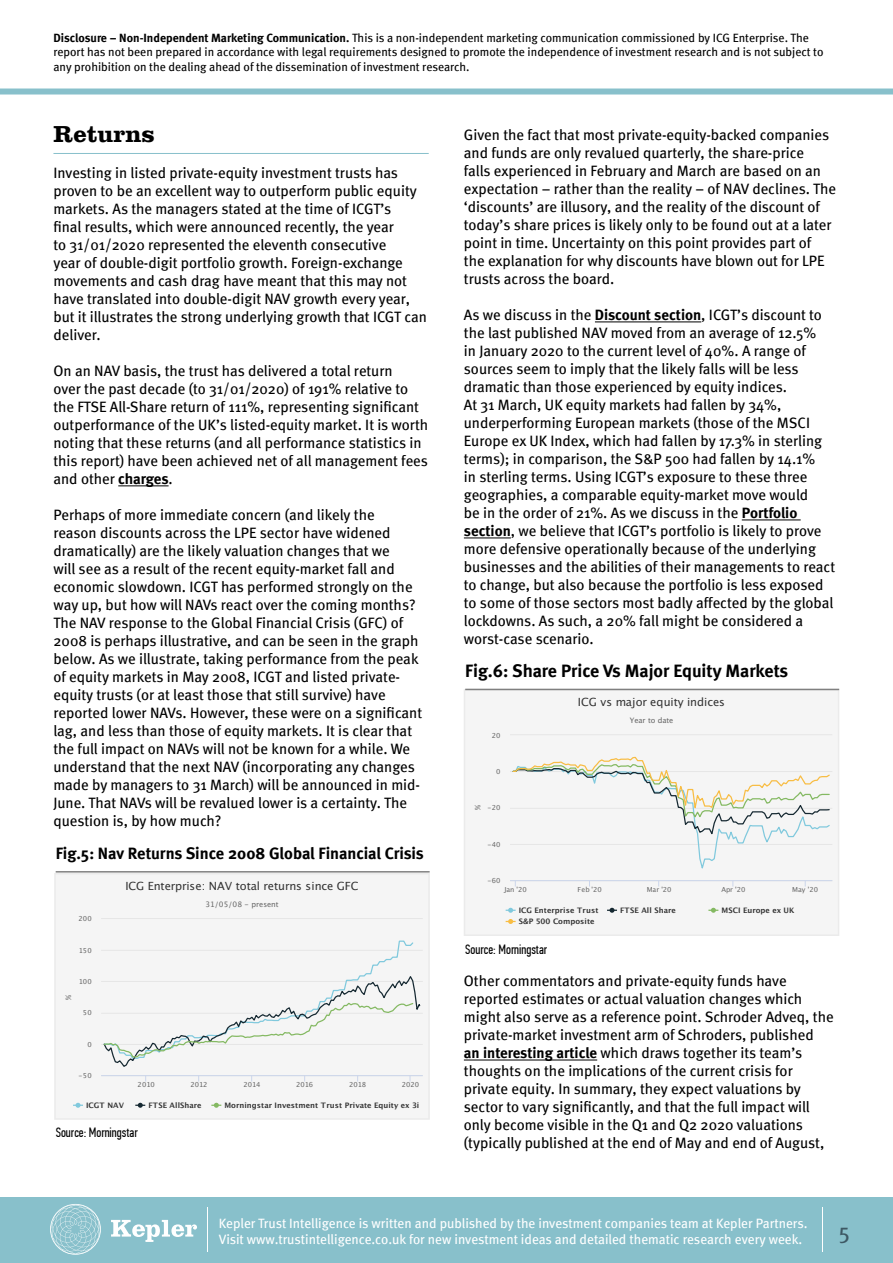
<style>
.page{position:relative;width:893px;height:1263px;background:#fff}
.page>*{position:absolute;margin:0;border:0;box-sizing:border-box;transform-origin:0 0}
.t1{font:700 24px "Clarendon LT Std";color:#000}
.t2{font:22.5px "Meta";color:#3d5864}
.t3{font:700 18px "Meta";color:#000}
.t4{font:700 16.5px "Meta";color:#000}
.t5{font:15px/18px "Meta";color:#000}
.t6{font:13.5px/16.2px "Meta";color:#fff}
.t7{font:13.5px "PF Din Text Comp Pro";color:#000}
.t8{font:12px/14.4px "Meta";color:#000}
.t9{font:11.25px "Lucida Grande";letter-spacing:-.01em;color:#333}
.t10{font:700 7.5px "Lucida Grande";letter-spacing:.01em;color:#333}
.t11{font:7.5px "Lucida Grande";letter-spacing:-.005em;color:#666}
.t12{font:6.9px "Lucida Grande";letter-spacing:.005em;color:#666}
.s1{font-family:"Meta Bold LF"}
</style>
<div class="page">
<div style="left:0;top:1197px;width:893px;height:66px;background:#88c0cb"></div>
<svg style="left:111px;top:1220px;width:86px;height:22px"></svg>
<svg style="left:50px;top:1204px;width:51px;height:51px"></svg>
<hr style="left:207px;top:1207px;width:1px;height:44px;background:#fff">
<div style="left:0;top:89px;width:893px;height:6px;background:#88c0cb"></div>
<hr style="left:822px;top:1207px;width:1px;height:44px;background:#fff">
<hr style="left:595px;top:322px;width:106px;height:1px;background:#000">
<hr style="left:742px;top:520px;width:59px;height:1px;background:#000">
<hr style="left:464px;top:538px;width:47px;height:1px;background:#000">
<hr style="left:464px;top:1060px;width:133px;height:1px;background:#000">
<hr style="left:53px;top:153px;width:376px;height:1px;background:#88c0cb">
<hr style="left:118px;top:486px;width:51px;height:1px;background:#000">
<div style="left:464px;top:691px;width:375px;height:244px;background:#f5f5f5"></div>
<hr style="left:510px;top:844px;width:322px;height:1px;background:#e6e6e6">
<hr style="left:510px;top:808px;width:322px;height:1px;background:#e6e6e6">
<hr style="left:510px;top:771px;width:322px;height:1px;background:#e6e6e6">
<hr style="left:510px;top:734px;width:322px;height:1px;background:#e6e6e6">
<hr style="left:510px;top:880px;width:322px;height:1px;background:#ccd6eb">
<svg style="left:512px;top:756px;width:318px;height:113px"></svg>
<svg style="left:506px;top:908px;width:10px;height:5px"></svg>
<svg style="left:607px;top:908px;width:10px;height:5px"></svg>
<svg style="left:708px;top:908px;width:10px;height:5px"></svg>
<svg style="left:506px;top:919px;width:10px;height:5px"></svg>
<div style="left:464px;top:689px;width:375px;height:247px;border:2px solid #ebebeb"></div>
<hr style="left:465px;top:689px;width:374px;height:1px;background:#808080">
<div style="left:55px;top:874px;width:374px;height:245px;background:#f5f5f5"></div>
<hr style="left:101px;top:1044px;width:322px;height:1px;background:#e6e6e6">
<hr style="left:101px;top:1013px;width:322px;height:1px;background:#e6e6e6">
<hr style="left:101px;top:981px;width:322px;height:1px;background:#e6e6e6">
<hr style="left:101px;top:950px;width:322px;height:1px;background:#e6e6e6">
<hr style="left:101px;top:918px;width:322px;height:1px;background:#e6e6e6">
<hr style="left:101px;top:1075px;width:322px;height:1px;background:#ccd6eb">
<svg style="left:103px;top:940px;width:318px;height:127px"></svg>
<svg style="left:73px;top:1103px;width:10px;height:5px"></svg>
<svg style="left:135px;top:1103px;width:10px;height:5px"></svg>
<svg style="left:211px;top:1103px;width:10px;height:5px"></svg>
<div style="left:54px;top:873px;width:376px;height:247px;border:2px solid #ebebeb"></div>
<hr style="left:56px;top:871px;width:374px;height:1px;background:#808080">
<p class="t8" style="left:53px;top:30px;width:771px"><span class="s1">Disclosure – Non-Independent Marketing Communication.</span> This is a non-independent marketing communication commissioned by ICG Enterprise. The report has not been prepared in accordance with legal requirements designed to promote the independence of investment research and is not subject to any prohibition on the dealing ahead of the dissemination of investment research.</p>
<h1 class="t1" style="left:53px;top:119px;width:103px">Returns</h1>
<p class="t5" style="left:53px;top:163px;width:375px">Investing in listed private-equity investment trusts has proven to be an excellent way to outperform public equity markets. As the managers stated at the time of ICGT’s<br>final results, which were announced recently, the year<br>to 31/01/2020 represented the eleventh consecutive<br>year of double-digit portfolio growth. Foreign-exchange movements and cash drag have meant that this may not have translated into double-digit NAV growth every year, but it illustrates the strong underlying growth that ICGT can deliver.</p>
<p class="t5" style="left:53px;top:361px;width:376px">On an NAV basis, the trust has delivered a total return<br>over the past decade (to 31/01/2020) of 191% relative to the FTSE All-Share return of 111%, representing significant outperformance of the UK’s listed-equity market. It is worth noting that these returns (and all performance statistics in this report) have been achieved net of all management fees and other <span class="s1">charges</span>.</p>
<p class="t5" style="left:53px;top:505px;width:370px">Perhaps of more immediate concern (and likely the<br>reason discounts across the LPE sector have widened dramatically) are the likely valuation changes that we<br>will see as a result of the recent equity-market fall and economic slowdown. ICGT has performed strongly on the way up, but how will NAVs react over the coming months?<br>The NAV response to the Global Financial Crisis (GFC) of 2008 is perhaps illustrative, and can be seen in the graph below. As we illustrate, taking performance from the peak of equity markets in May 2008, ICGT and listed private&shy;equity trusts (or at least those that still survive) have reported lower NAVs. However, these were on a significant lag, and less than those of equity markets. It is clear that the full impact on NAVs will not be known for a while. We understand that the next NAV (incorporating any changes made by managers to 31 March) will be announced in mid-June. That NAVs will be revalued lower is a certainty. The question is, by how much?</p>
<p class="t4" style="left:56px;top:843px;width:370px">Fig.5: Nav Returns Since 2008 Global Financial Crisis</p>
<p class="t12" style="left:79px;top:916px;width:15px">200</p>
<p class="t12" style="left:79px;top:947px;width:14px">150</p>
<p class="t11" style="left:65px;top:1000px;width:6px;rotate:-90deg">%</p>
<p class="t12" style="left:79px;top:978px;width:14px">100</p>
<p class="t12" style="left:83px;top:1010px;width:10px">50</p>
<p class="t12" style="left:87px;top:1041px;width:6px">0</p>
<p class="t12" style="left:79px;top:1072px;width:15px">-50</p>
<p class="t9" style="left:125px;top:881px;width:235px">ICG Enterprise: NAV total returns since GFC</p>
<p class="t11" style="left:205px;top:901px;width:75px">31/05/08 - present</p>
<p class="t12" style="left:138px;top:1082px;width:19px">2010</p>
<p class="t12" style="left:190px;top:1082px;width:19px">2012</p>
<p class="t12" style="left:243px;top:1082px;width:19px">2014</p>
<p class="t12" style="left:296px;top:1082px;width:19px">2016</p>
<p class="t12" style="left:349px;top:1082px;width:19px">2018</p>
<p class="t12" style="left:402px;top:1082px;width:19px">2020</p>
<p class="t10" style="left:86px;top:1102px;width:39px">ICGT NAV</p>
<p class="t10" style="left:148px;top:1102px;width:55px">FTSE AllShare</p>
<p class="t10" style="left:224px;top:1102px;width:196px">Morningstar Investment Trust Private Equity ex 3i</p>
<p class="t7" style="left:56px;top:1125px;width:84px">Source: Morningstar</p>
<p class="t5" style="left:464px;top:125px;width:374px">Given the fact that most private-equity-backed companies and funds are only revalued quarterly, the share-price<br>falls experienced in February and March are based on an expectation – rather than the reality – of NAV declines. The ‘discounts’ are illusory, and the reality of the discount of today’s share prices is likely only to be found out at a later point in time. Uncertainty on this point provides part of<br>the explanation for why discounts have blown out for LPE trusts across the board.</p>
<p class="t5" style="left:464px;top:305px;width:373px">As we discuss in the <span class="s1">Discount section</span>, ICGT’s discount to the last published NAV moved from an average of 12.5%<br>in January 2020 to the current level of 40%. A range of sources seem to imply that the likely falls will be less dramatic than those experienced by equity indices.<br>At 31 March, UK equity markets had fallen by 34%, underperforming European markets (those of the MSCI Europe ex UK Index, which had fallen by 17.3% in sterling terms); in comparison, the S&amp;P 500 had fallen by 14.1%<br>in sterling terms. Using ICGT’s exposure to these three geographies, a comparable equity-market move would<br>be in the order of 21%. As we discuss in the <span class="s1">Portfolio section</span>, we believe that ICGT’s portfolio is likely to prove more defensive operationally because of the underlying businesses and the abilities of their managements to react to change, but also because the portfolio is less exposed to some of those sectors most badly affected by the global lockdowns. As such, a 20% fall might be considered a worst-case scenario.</p>
<p class="t3" style="left:465px;top:660px;width:325px">Fig.6: Share Price Vs Major Equity Markets</p>
<p class="t12" style="left:492px;top:732px;width:10px">20</p>
<p class="t12" style="left:496px;top:768px;width:6px">0</p>
<p class="t12" style="left:487px;top:805px;width:15px">-20</p>
<p class="t11" style="left:475px;top:810px;width:6px;rotate:-90deg">%</p>
<p class="t12" style="left:487px;top:841px;width:15px">-40</p>
<p class="t12" style="left:487px;top:877px;width:15px">-60</p>
<p class="t9" style="left:578px;top:697px;width:148px">ICG vs major equity indices</p>
<p class="t11" style="left:630px;top:717px;width:45px">Year to date</p>
<p class="t12" style="left:504px;top:887px;width:24px">Jan '20</p>
<p class="t12" style="left:578px;top:887px;width:26px">Feb '20</p>
<p class="t12" style="left:647px;top:887px;width:26px">Mar '20</p>
<p class="t12" style="left:721px;top:887px;width:25px">Apr '20</p>
<p class="t12" style="left:792px;top:887px;width:27px">May '20</p>
<p class="t10" style="left:519px;top:907px;width:81px">ICG Enterprise Trust</p>
<p class="t10" style="left:620px;top:907px;width:57px">FTSE All Share</p>
<p class="t10" style="left:721px;top:907px;width:74px">MSCI Europe ex UK</p>
<p class="t10" style="left:519px;top:918px;width:77px">S&amp;P 500 Composite</p>
<p class="t7" style="left:465px;top:941px;width:84px">Source: Morningstar</p>
<p class="t5" style="left:464px;top:971px;width:371px">Other commentators and private-equity funds have reported estimates or actual valuation changes which might also serve as a reference point. Schroder Adveq, the private-market investment arm of Schroders, published<br><span class="s1">an interesting article</span> which draws together its team’s thoughts on the implications of the current crisis for private equity. In summary, they expect valuations by sector to vary significantly, and that the full impact will only become visible in the Q1 and Q2 2020 valuations (typically published at the end of May and end of August,</p>
<p class="t6" style="left:219px;top:1214px;width:590px">Kepler Trust Intelligence is written and published by the investment companies team at Kepler Partners.<br>Visit www.trustintelligence.co.uk for new investment ideas and detailed thematic research every week.</p>
<h2 class="t2" style="left:839px;top:1218px;width:13px">5</h2>
</div>
